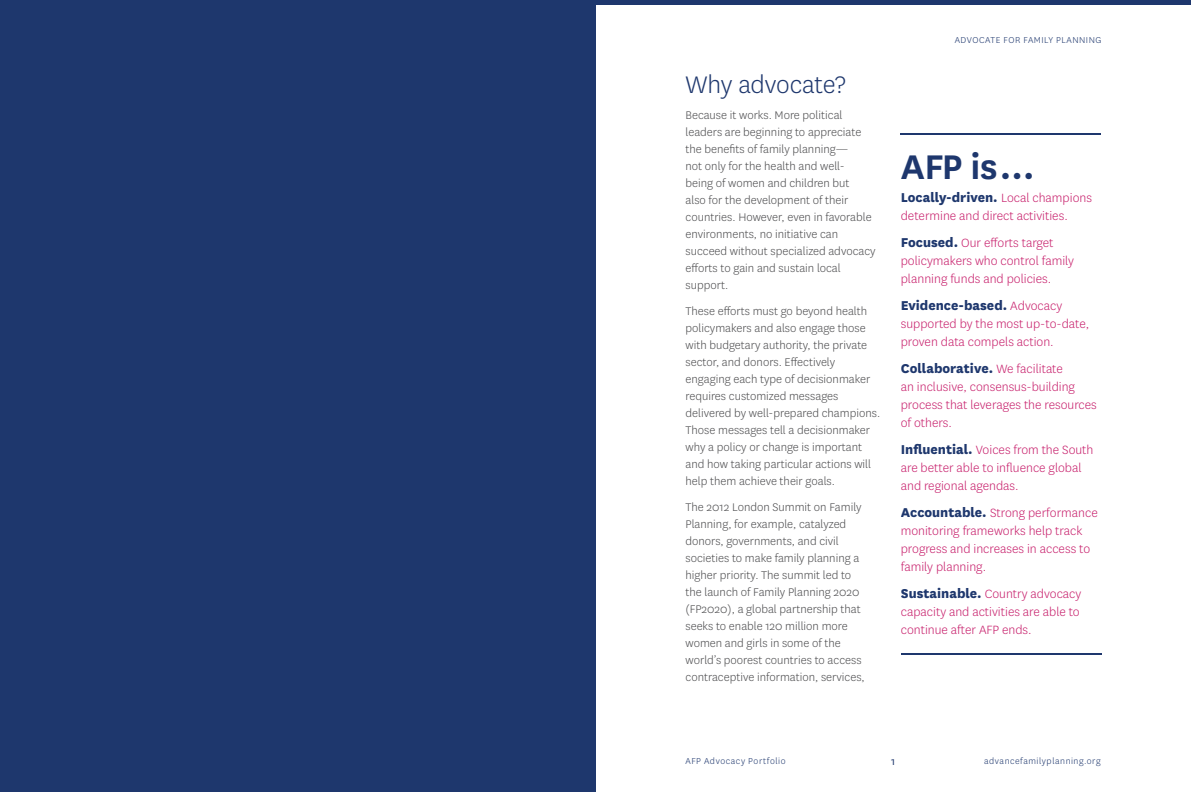
<style>
.page{position:relative;width:1191px;height:792px;background:#fff}
.page>*{position:absolute;margin:0;border:0;box-sizing:border-box;transform-origin:0 0}
.Callout_Heading{font:600 40px "National";color:#1e376d}
.Body_Heading_2{font:300 28px "National";letter-spacing:-.015em;color:#1e376d}
.Callout_Story{font:800 15px "National";color:#1e376d}
.Callout_Story-2{font:300 14px/18px "National";color:#c71e6b}
.Body{font:300 13px/17px "National";color:#4d4d4f}
.Page_Number{font:12px "National";color:#1e376d}
.Page_Footer{font:300 10px "National";letter-spacing:.055em;color:#1e376d}
.s1{font-weight:300;font-size:14px;color:#c71e6b}
.s2{font-weight:800;font-size:15px;color:#1e376d}
</style>
<div class="page">
<div style="left:0;top:0;width:595px;height:792px;background:#1e376d"></div>
<hr style="left:586px;top:0;width:605px;height:4px;background:#1e376d">
<hr style="left:900px;top:133px;width:200px;height:2px;background:#1e376d">
<hr style="left:901px;top:653px;width:200px;height:2px;background:#1e376d">
<p class="Body_Heading_2" style="left:685px;top:67px;width:162px">Why advocate?</p>
<p class="Body" style="left:685px;top:106px;width:192px">Because it works. More political leaders are beginning to appreciate the benefits of family planning—<br>not only for the health and well&shy;being of women and children but<br>also for the development of their countries. However, even in favorable environments, no initiative can succeed without specialized advocacy efforts to gain and sustain local support.</p>
<p class="Body" style="left:685px;top:302px;width:196px">These efforts must go beyond health policymakers and also engage those with budgetary authority, the private sector, and donors. Effectively engaging each type of decisionmaker requires customized messages delivered by well-prepared champions.<br>Those messages tell a decisionmaker why a policy or change is important and how taking particular actions will help them achieve their goals.</p>
<p class="Body" style="left:685px;top:498px;width:181px">The 2012 London Summit on Family Planning, for example, catalyzed donors, governments, and civil societies to make family planning a higher priority. The summit led to the launch of Family Planning 2020 (FP2020), a global partnership that seeks to enable 120 million more women and girls in some of the world’s poorest countries to access contraceptive information, services,</p>
<p class="Page_Footer" style="left:954px;top:34px;width:148px">ADVOCATE FOR FAMILY PLANNING</p>
<p class="Callout_Heading" style="left:900px;top:139px;width:135px">AFP is…</p>
<p class="Callout_Story" style="left:900px;top:186px;width:193px">Locally-driven. <span class="s1">Local champions</span></p>
<p class="Callout_Story-2" style="left:900px;top:206px;width:168px">determine and direct activities.</p>
<p class="Callout_Story-2" style="left:900px;top:233px;width:175px"><span class="s2">Focused.</span> Our efforts target policymakers who control family planning funds and policies.</p>
<p class="Callout_Story" style="left:900px;top:294px;width:163px">Evidence-based. <span class="s1">Advocacy</span></p>
<p class="Callout_Story-2" style="left:900px;top:314px;width:190px">supported by the most up-to-date, proven data compels action.</p>
<p class="Callout_Story" style="left:900px;top:357px;width:164px">Collaborative. <span class="s1">We facilitate</span></p>
<p class="Callout_Story-2" style="left:900px;top:377px;width:198px">an inclusive, consensus-building process that leverages the resources of others.</p>
<p class="Callout_Story-2" style="left:900px;top:440px;width:194px"><span class="s2">Influential.</span> Voices from the South are better able to influence global and regional agendas.</p>
<p class="Callout_Story-2" style="left:900px;top:503px;width:198px"><span class="s2">Accountable.</span> Strong performance monitoring frameworks help track progress and increases in access to family planning.</p>
<p class="Callout_Story-2" style="left:900px;top:584px;width:182px;text-align:justify"><span class="s2">Sustainable.</span> Country advocacy capacity and activities are able to continue after AFP ends.</p>
<p class="Page_Footer" style="left:685px;top:755px;width:102px">AFP Advocacy Portfolio</p>
<p class="Page_Number" style="left:891px;top:754px;width:6px">1</p>
<p class="Page_Footer" style="left:984px;top:755px;width:118px">advancefamilyplanning.org</p>
</div>
